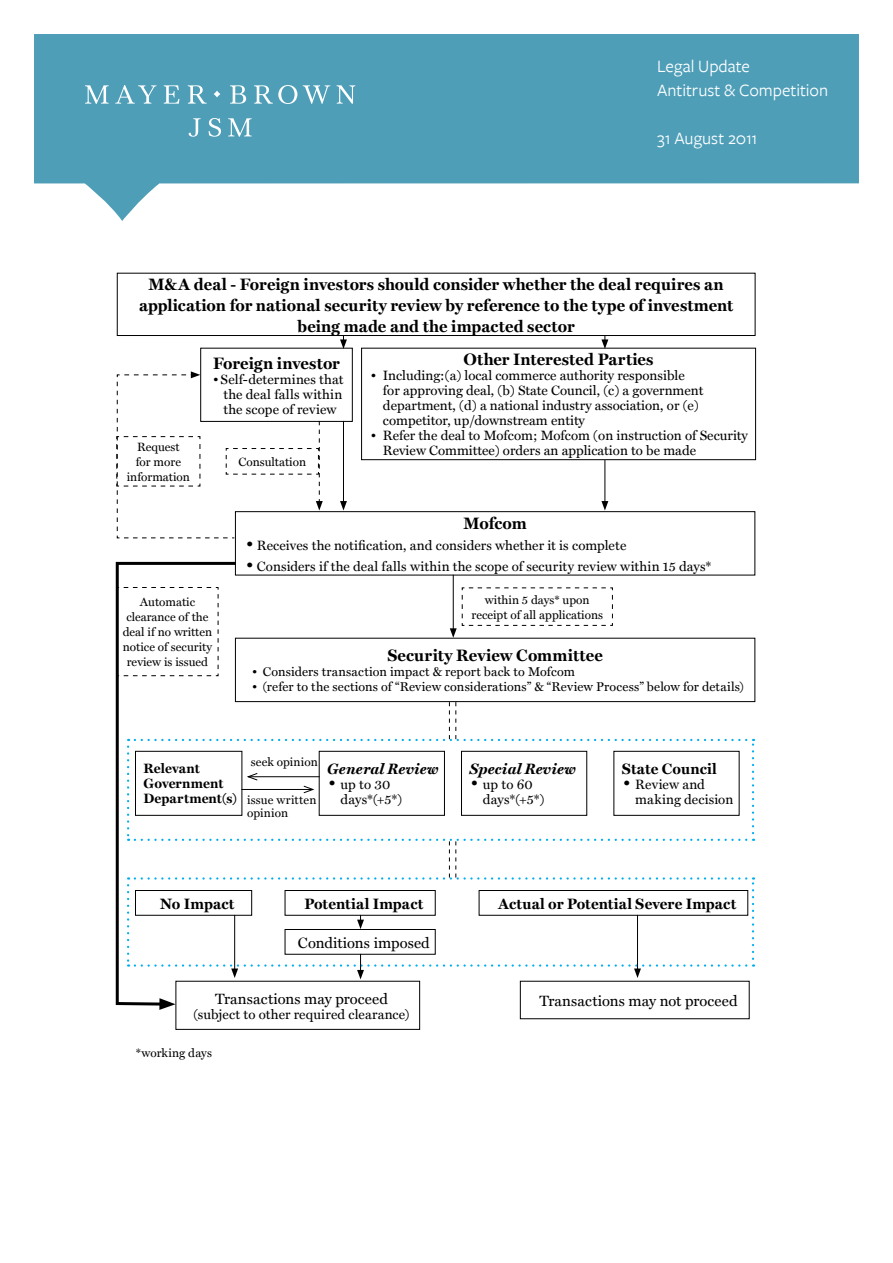
<style>
.page{position:relative;width:893px;height:1263px;background:#fff}
.page>*{position:absolute;margin:0;border:0;box-sizing:border-box;transform-origin:0 0}
.t1{font:18px/24px "Freight Sans";color:#fff}
.t2{font:700 16.5px/21px "Miller Text";letter-spacing:.005em;color:#000;text-align:center}
.t3{font:700 15px "Miller Text";letter-spacing:.01em;color:#000}
.t4{font:15px "Miller Text";letter-spacing:.005em;color:#000}
.t5{font:italic 700 15px "Miller Text";letter-spacing:.015em;color:#000}
.t6{font:13.5px/15px "Miller Text";color:#000}
.t7{font:700 13.5px/15px "Miller Text";letter-spacing:.005em;color:#000}
.t8{font:12.75px "Miller Text";letter-spacing:.01em;color:#000}
.t9{font:12px/15px "Miller Text";color:#000;text-align:center}
.s1{font-size:18px}
</style>
<div class="page">
<svg style="left:34px;top:34px;width:825px;height:187px;fill:#4e9eb8"></svg>
<hr style="left:36px;top:65px;width:400px;height:1px;background:#4e9eb8">
<svg style="left:85px;top:85px;width:270px;height:19px"></svg>
<svg style="left:188px;top:118px;width:13px;height:19px"></svg>
<svg style="left:209px;top:118px;width:12px;height:19px"></svg>
<svg style="left:228px;top:118px;width:24px;height:19px"></svg>
<div style="left:117px;top:273px;width:638px;height:63px;border:1px solid #000"></div>
<svg style="left:340px;top:336px;width:7px;height:12px"></svg>
<hr style="left:343px;top:421px;width:1px;height:82px;background:#000">
<svg style="left:340px;top:501px;width:7px;height:9px"></svg>
<hr style="left:604px;top:460px;width:1px;height:43px;background:#000">
<svg style="left:601px;top:501px;width:7px;height:9px"></svg>
<svg style="left:601px;top:336px;width:7px;height:12px"></svg>
<div style="left:200px;top:348px;width:153px;height:74px;border:1px solid #000"></div>
<div style="left:361px;top:348px;width:395px;height:112px;border:1px solid #000"></div>
<svg style="left:116px;top:371px;width:207px;height:168px"></svg>
<div style="left:235px;top:511px;width:520px;height:64px;border:1px solid #000"></div>
<div style="left:235px;top:638px;width:520px;height:64px;border:1px solid #000"></div>
<hr style="left:453px;top:575px;width:1px;height:56px;background:#000">
<svg style="left:450px;top:587px;width:163px;height:51px"></svg>
<svg style="left:115px;top:560px;width:124px;height:446px"></svg>
<svg style="left:159px;top:998px;width:17px;height:12px"></svg>
<svg style="left:127px;top:702px;width:627px;height:277px"></svg>
<div style="left:176px;top:981px;width:244px;height:49px;border:1px solid #000"></div>
<h1 class="t1" style="left:657px;top:55px;width:172px">Legal Update<br>Antitrust &amp; Competition</h1>
<h1 class="t1" style="left:657px;top:127px;width:102px">31 August 2011</h1>
<p class="t2" style="left:139px;top:273px;width:595px">M&amp;A deal - Foreign investors should consider whether the deal requires an application for national security review by reference to the type of investment being made and the impacted sector</p>
<p class="t2" style="left:213px;top:352px;width:128px">Foreign investor</p>
<p class="t6" style="left:224px;top:371px;width:122px;text-align:justify;text-indent:-11px">• Self-determines that the deal falls within the scope of review</p>
<p class="t2" style="left:464px;top:349px;width:192px">Other Interested Parties</p>
<p class="t6" style="left:383px;top:368px;width:322px;text-indent:-12px">• Including:(a) local commerce authority responsible for approving deal, (b) State Council, (c) a government department, (d) a national industry association, or (e) competitor, up/downstream entity</p>
<p class="t6" style="left:383px;top:428px;width:366px;text-indent:-12px">• Refer the deal to Mofcom; Mofcom (on instruction of Security<br>Review Committee) orders an application to be made</p>
<p class="t9" style="left:127px;top:439px;width:65px">Request<br>for more information</p>
<p class="t9" style="left:238px;top:454px;width:69px">Consultation</p>
<p class="t9" style="left:123px;top:594px;width:91px">Automatic clearance of the deal if no written notice of security review is issued</p>
<p class="t2" style="left:464px;top:512px;width:65px">Mofcom</p>
<p class="t6" style="left:246px;top:537px;width:382px"><span class="s1">•</span> Receives the notification, and considers whether it is complete</p>
<p class="t6" style="left:246px;top:558px;width:467px"><span class="s1">•</span> Considers if the deal falls within the scope of security review within 15 days*</p>
<p class="t9" style="left:472px;top:592px;width:133px">within 5 days* upon receipt of all applications</p>
<p class="t2" style="left:387px;top:645px;width:217px">Security Review Committee</p>
<p class="t8" style="left:252px;top:664px;width:324px">• Considers transaction impact &amp; report back to Mofcom</p>
<p class="t8" style="left:252px;top:679px;width:493px">• (refer to the sections of “Review considerations” &amp; “Review Process” below for details)</p>
<p class="t7" style="left:143px;top:761px;width:95px">Relevant<br>Government<br>Department(s)</p>
<p class="t9" style="left:251px;top:754px;width:69px">seek opinion</p>
<p class="t9" style="left:247px;top:793px;width:71px;line-height:13.5px;text-align:left">issue written opinion</p>
<p class="t5" style="left:327px;top:760px;width:113px">General Review</p>
<p class="t6" style="left:341px;top:777px;width:63px;text-indent:-12px"><span class="s1">•</span> up to 30 days*(+5*)</p>
<p class="t5" style="left:469px;top:760px;width:108px">Special Review</p>
<p class="t6" style="left:483px;top:777px;width:63px;text-indent:-12px"><span class="s1">•</span> up to 60 days*(+5*)</p>
<p class="t3" style="left:622px;top:760px;width:97px">State Council</p>
<p class="t6" style="left:635px;top:777px;width:100px;text-indent:-12px"><span class="s1">•</span> Review and making decision</p>
<p class="t3" style="left:160px;top:894px;width:76px">No Impact</p>
<p class="t3" style="left:304px;top:894px;width:120px">Potential Impact</p>
<p class="t3" style="left:498px;top:894px;width:240px">Actual or Potential Severe Impact</p>
<p class="t4" style="left:298px;top:933px;width:133px">Conditions imposed</p>
<p class="t4" style="left:215px;top:989px;width:174px">Transactions may proceed</p>
<p class="t6" style="left:194px;top:1006px;width:217px">(subject to other required clearance)</p>
<p class="t9" style="left:136px;top:1045px;width:78px">*working days</p>
<p class="t4" style="left:539px;top:992px;width:200px">Transactions may not proceed</p>
</div>
